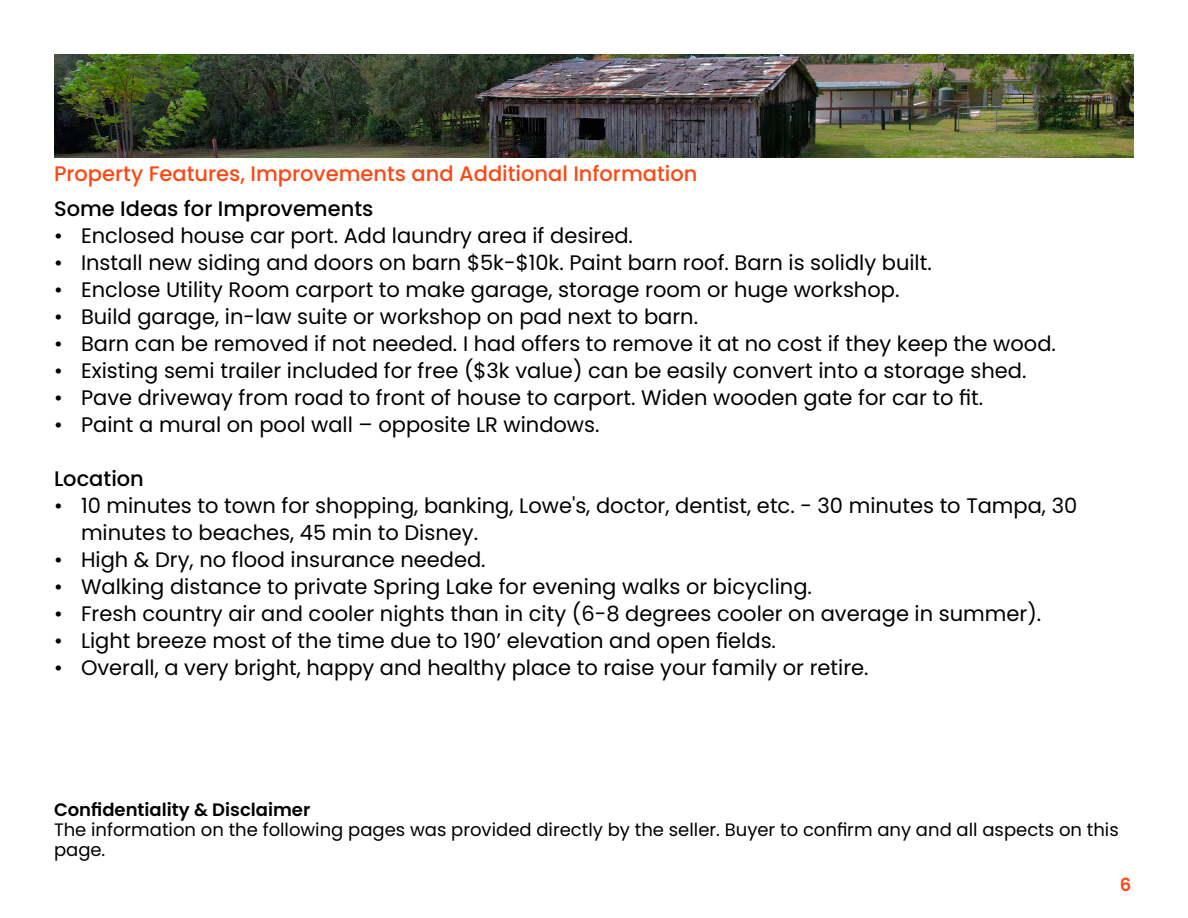
<style>
.page{position:relative;width:1188px;height:918px;background:#fff}
.page>*{position:absolute;margin:0;border:0;box-sizing:border-box;transform-origin:0 0}
.t1{font:21px/27px "Poppins";color:#000}
.t2{font:500 21px "Poppins";color:#ff4713}
.t3{font:500 21px "Poppins";color:#000}
.t4{font:18px/19.8px "Poppins";color:#000}
.t5{font:600 18px "Poppins";color:#000}
.t6{font:600 18px "Poppins";color:#ff4713}
</style>
<div class="page">
<img style="left:54px;top:54px;width:1080px;height:104px">
<p class="t2" style="left:54px;top:159px;width:645px">Property Features, Improvements and Additional Information</p>
<p class="t3" style="left:54px;top:194px;width:321px">Some Ideas for Improvements</p>
<p class="t1" style="left:54px;top:222px;width:580px">• Enclosed house car port. Add laundry area if desired.</p>
<p class="t1" style="left:54px;top:249px;width:879px">• Install new siding and doors on barn $5k-$10k. Paint barn roof. Barn is solidly built.</p>
<p class="t1" style="left:54px;top:276px;width:847px">• Enclose Utility Room carport to make garage, storage room or huge workshop.</p>
<p class="t1" style="left:54px;top:303px;width:646px">• Build garage, in-law suite or workshop on pad next to barn.</p>
<p class="t1" style="left:54px;top:330px;width:1003px">• Barn can be removed if not needed. I had offers to remove it at no cost if they keep the wood.</p>
<p class="t1" style="left:54px;top:357px;width:974px">• Existing semi trailer included for free ($3k value) can be easily convert into a storage shed.</p>
<p class="t1" style="left:54px;top:384px;width:931px">• Pave driveway from road to front of house to carport. Widen wooden gate for car to fit.</p>
<p class="t1" style="left:54px;top:411px;width:547px">• Paint a mural on pool wall – opposite LR windows.</p>
<p class="t3" style="left:54px;top:464px;width:91px">Location</p>
<p class="t1" style="left:81px;top:492px;width:998px;text-indent:-27px">• 10 minutes to town for shopping, banking, Lowe's, doctor, dentist, etc. - 30 minutes to Tampa, 30 minutes to beaches, 45 min to Disney.</p>
<p class="t1" style="left:54px;top:546px;width:433px">• High &amp; Dry, no flood insurance needed.</p>
<p class="t1" style="left:54px;top:573px;width:760px">• Walking distance to private Spring Lake for evening walks or bicycling.</p>
<p class="t1" style="left:54px;top:600px;width:989px">• Fresh country air and cooler nights than in city (6-8 degrees cooler on average in summer).</p>
<p class="t1" style="left:54px;top:627px;width:724px">• Light breeze most of the time due to 190’ elevation and open fields.</p>
<p class="t1" style="left:54px;top:654px;width:816px">• Overall, a very bright, happy and healthy place to raise your family or retire.</p>
<p class="t5" style="left:54px;top:797px;width:258px">Confidentiality &amp; Disclaimer</p>
<p class="t4" style="left:54px;top:820px;width:1066px">The information on the following pages was provided directly by the seller. Buyer to confirm any and all aspects on this page.</p>
<p class="t6" style="left:1120px;top:872px;width:13px">6</p>
</div>
